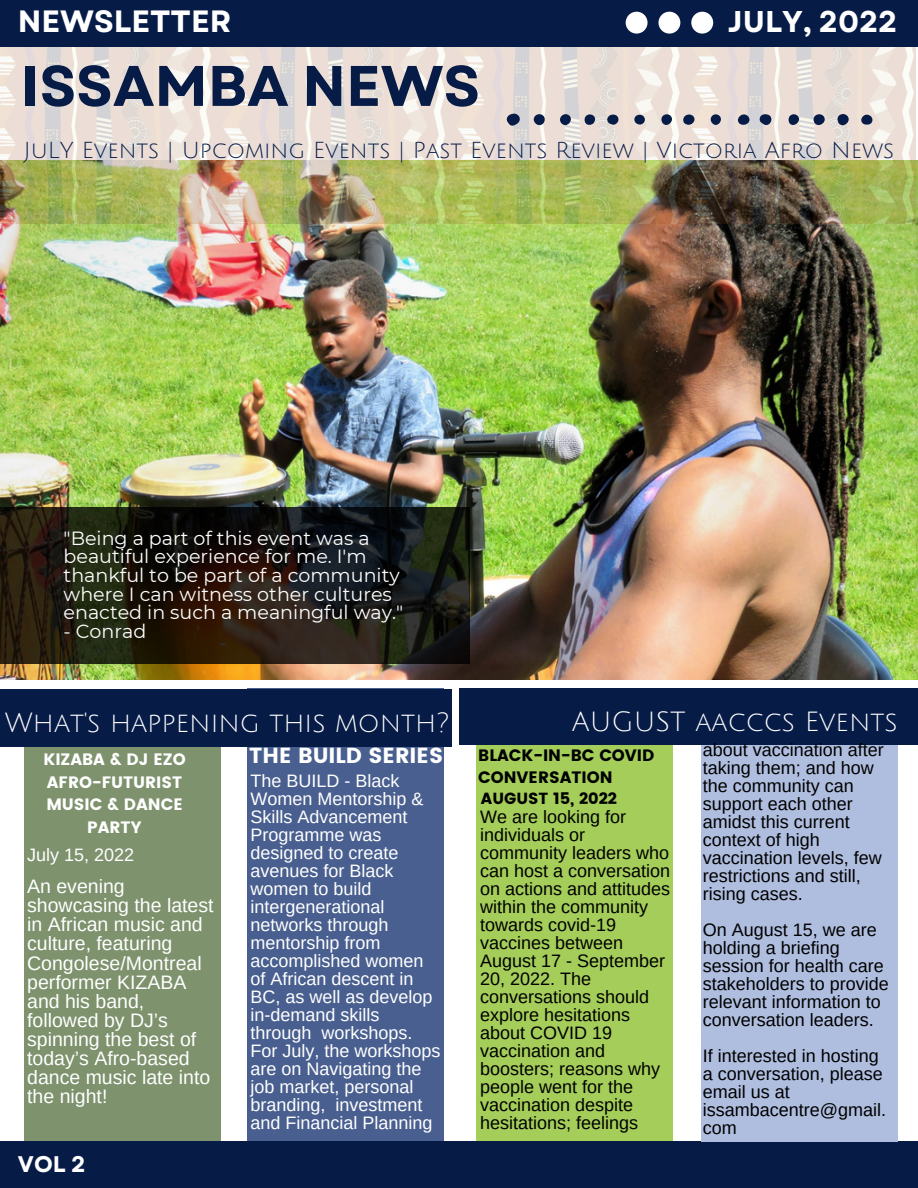
<style>
.page{position:relative;width:918px;height:1188px;background:#fff}
.page>*{position:absolute;margin:0;border:0;box-sizing:border-box;transform-origin:0 0}
.t1{font:700 57px "Garet";color:#071b47}
.t2{font:700 30.75px "Garet";color:#fff}
.t3{font:700 30px "Garet";color:#fff}
.t4{font:27px "Julius Sans One";color:#fff}
.t5{font:22.5px "Julius Sans One";color:#071b47}
.t6{font:700 22.5px "Garet";color:#fff}
.t7{font:21.75px "Poppins";color:#fff}
.t8{font:19.5px/19.2px "Arimo";color:#fff}
.t9{font:19.05px/18.6px "Montserrat";color:#fff}
.t10{font:18px/18px "Arimo";color:#000}
.t11{font:18px/18px "Arimo";color:#fff}
.t12{font:16.5px/22.5px "Poppins";color:#fff;text-align:center}
.t13{font:16.5px/22.5px "Poppins";color:#000}
.t14{font:16.05px "Poppins";color:#000}
</style>
<div class="page">
<img style="left:0;top:161px;width:918px;height:518px">
<img style="left:0;top:46px;width:915px;height:178px">
<div style="left:24px;top:693px;width:197px;height:458px;background:#7d926d"></div>
<div style="left:0;top:0;width:918px;height:46px;background:#071b47"></div>
<div style="left:247px;top:689px;width:197px;height:463px;background:#495f8f"></div>
<div style="left:476px;top:694px;width:197px;height:459px;background:#a4cd59"></div>
<div style="left:0;top:1142px;width:918px;height:46px;background:#071b47"></div>
<svg style="left:626px;top:12px;width:87px;height:21px"></svg>
<svg style="left:506px;top:114px;width:14px;height:12px"></svg>
<svg style="left:759px;top:114px;width:13px;height:11px"></svg>
<div style="left:837px;top:114px;width:12px;height:11px;background:#071b47;border-radius:50%"></div>
<div style="left:814px;top:114px;width:11px;height:11px;background:#071b47;border-radius:50%"></div>
<div style="left:534px;top:114px;width:11px;height:11px;background:#071b47;border-radius:50%"></div>
<svg style="left:737px;top:114px;width:13px;height:11px"></svg>
<div style="left:560px;top:114px;width:11px;height:11px;background:#071b47;border-radius:50%"></div>
<div style="left:683px;top:114px;width:12px;height:11px;background:#071b47;border-radius:50%"></div>
<svg style="left:606px;top:115px;width:13px;height:10px"></svg>
<div style="left:789px;top:114px;width:10px;height:11px;background:#071b47;border-radius:5px"></div>
<svg style="left:861px;top:115px;width:12px;height:10px"></svg>
<div style="left:661px;top:114px;width:11px;height:11px;background:#071b47;border-radius:50%"></div>
<div style="left:585px;top:114px;width:10px;height:11px;background:#071b47;border-radius:5px"></div>
<svg style="left:711px;top:114px;width:10px;height:11px"></svg>
<div style="left:634px;top:115px;width:11px;height:10px;background:#071b47;border-radius:50%"></div>
<svg style="left:0;top:508px;width:469px;height:156px;background:#1d1910"></svg>
<div style="left:701px;top:694px;width:197px;height:447px;background:#afbedf"></div>
<div style="left:0;top:689px;width:451px;height:58px;background:#071b47"></div>
<div style="left:459px;top:689px;width:459px;height:56px;background:#071b47"></div>
<p class="t2" style="left:18px;top:-1px;width:215px">NEWSLETTER</p>
<h2 class="t1" style="left:21px;top:45px;width:461px">ISSAMBA NEWS</h2>
<h1 class="t3" style="left:728px;top:0;width:171px">JULY, 2022</h1>
<h5 class="t5" style="left:24px;top:138px;width:872px">JuLY Events | Upcoming Events | Past Events Review | Victoria Afro News</h5>
<h2 class="t9" style="left:64px;top:529px;width:341px">"Being a part of this event was a beautiful experience for me. I'm thankful to be part of a community where I can witness other cultures enacted in such a meaningful way."</h2>
<h2 class="t9" style="left:64px;top:622px;width:84px">- Conrad</h2>
<p class="t4" style="left:5px;top:708px;width:446px">What's happening this month?</p>
<h6 class="t4" style="left:572px;top:708px;width:327px">AUGUST aacccs Events</h6>
<h6 class="t7" style="left:249px;top:743px;width:195px">THE BUILD SERIES</h6>
<h6 class="t10" style="left:703px;top:741px;width:182px">about vaccination after taking them; and how the community can support each other amidst this current context of high vaccination levels, few restrictions and still, rising cases.</h6>
<h3 class="t10" style="left:703px;top:921px;width:188px">On August 15, we are holding a briefing session for health care stakeholders to provide relevant information to conversation leaders.</h3>
<h4 class="t10" style="left:703px;top:1047px;width:185px">If interested in hosting a conversation, please email us at issambacentre@gmail. com</h4>
<h6 class="t13" style="left:478px;top:744px;width:178px">BLACK-IN-BC COVID<br>CONVERSATION</h6>
<h6 class="t10" style="left:480px;top:808px;width:192px">We are looking for individuals or community leaders who can host a conversation on actions and attitudes within the community towards covid-19 vaccines between<br>August 17 - September<br>20, 2022. The conversations should explore hesitations about COVID 19 vaccination and boosters; reasons why people went for the vaccination despite hesitations; feelings</h6>
<h6 class="t12" style="left:43px;top:748px;width:144px">KIZABA &amp; DJ EZO</h6>
<p class="t12" style="left:46px;top:771px;width:138px">AFRO-FUTURIST<br>MUSIC &amp; DANCE<br>PARTY</p>
<p class="t11" style="left:27px;top:846px;width:109px">July 15, 2022</p>
<p class="t11" style="left:251px;top:772px;width:191px">The BUILD - Black<br>Women Mentorship &amp;<br>Skills Advancement<br>Programme was designed to create avenues for Black women to build intergenerational networks through mentorship from accomplished women of African descent in<br>BC, as well as develop in-demand skills through workshops.<br>For July, the workshops are on Navigating the job market, personal branding, investment and Financial Planning</p>
<p class="t14" style="left:481px;top:789px;width:138px">AUGUST 15, 2022</p>
<h3 class="t8" style="left:27px;top:877px;width:188px">An evening showcasing the latest in African music and culture, featuring<br>Congolese/Montreal performer KIZABA and his band, followed by DJ’s spinning the best of today’s Afro-based dance music late into the night!</h3>
<p class="t6" style="left:18px;top:1148px;width:69px">VOL 2</p>
</div>
